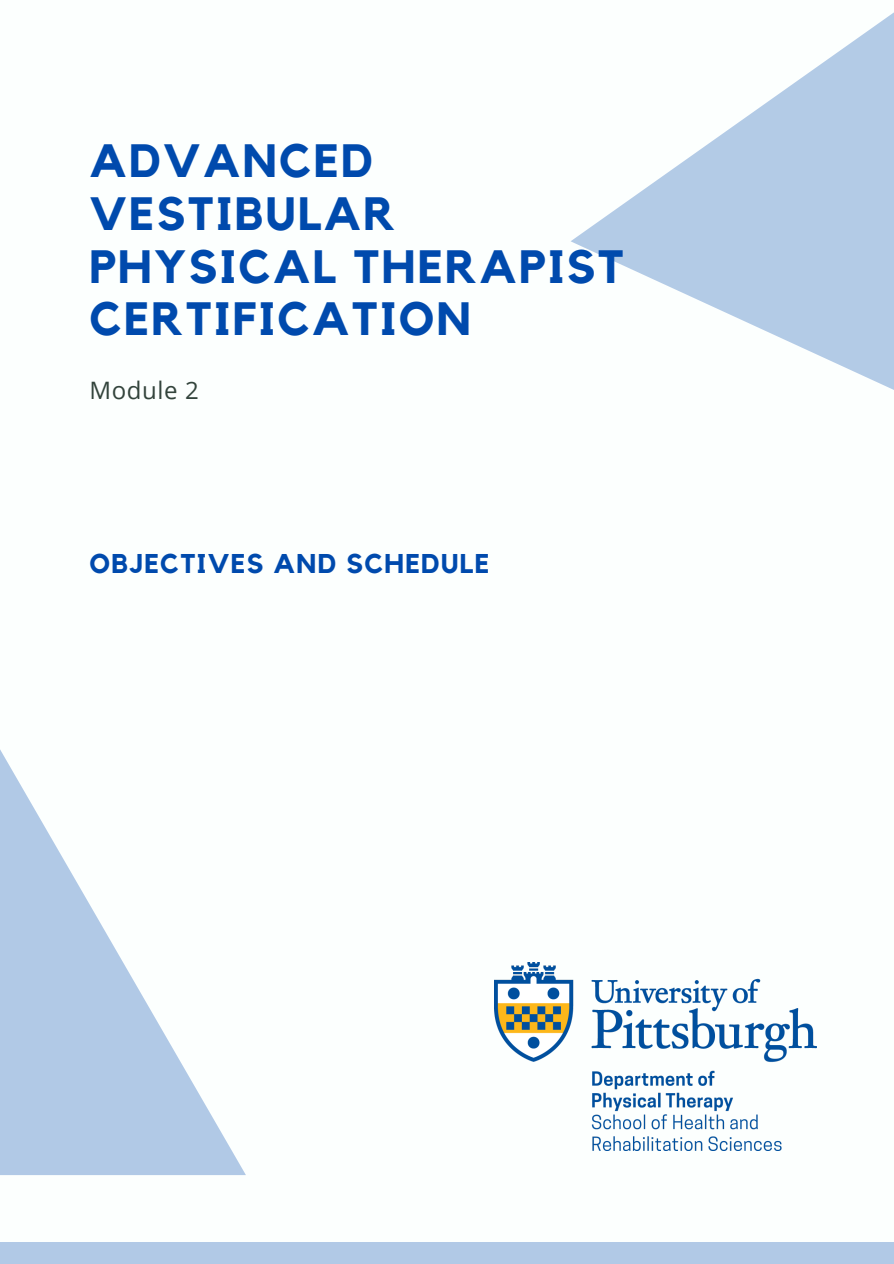
<style>
.page{position:relative;width:894px;height:1264px;background:#fff}
.page>*{position:absolute;margin:0;border:0;box-sizing:border-box;transform-origin:0 0}
.t1{font:700 46.5px/52.9px "Kollektif";letter-spacing:.05em;color:#004aad}
.t2{font:700 27px "Kollektif";letter-spacing:.05em;color:#004aad}
.t3{font:24px "Open Sans";letter-spacing:.025em;color:#33443c}
</style>
<div class="page">
<div style="left:0;top:1242px;width:893px;height:21px;background:#b1c9e6"></div>
<svg style="left:0;top:749px;width:246px;height:426px"></svg>
<svg style="left:571px;top:13px;width:322px;height:377px"></svg>
<img style="left:494px;top:962px;width:322px;height:188px">
<p class="t1" style="left:89px;top:136px;width:535px">ADVANCED<br>VESTIBULAR<br>PHYSICAL THERAPIST<br>CERTIFICATION</p>
<p class="t3" style="left:89px;top:373px;width:111px">Module 2</p>
<p class="t2" style="left:89px;top:551px;width:401px">OBJECTIVES AND SCHEDULE</p>
</div>
